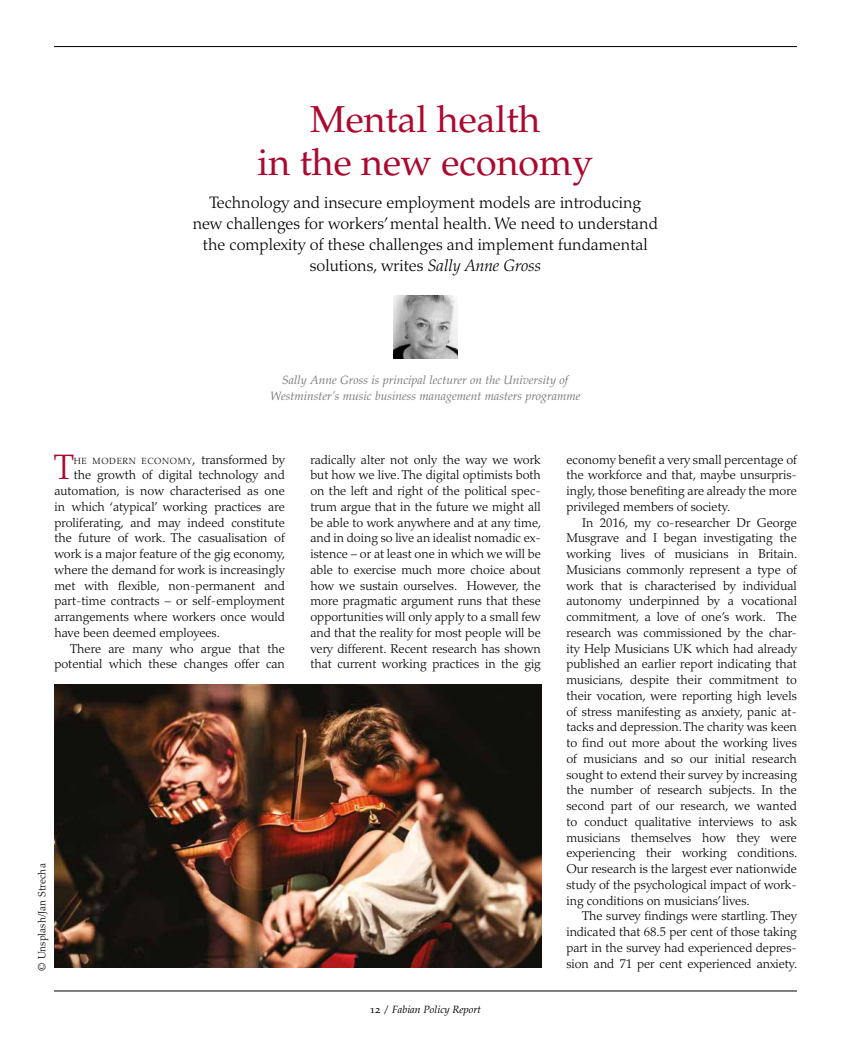
<style>
.page{position:relative;width:851px;height:1042px;background:#fff}
.page>*{position:absolute;margin:0;border:0;box-sizing:border-box;transform-origin:0 0}
.t1{font:37.5px/42px "Palatino LT Std";color:#aa0a2f;text-align:center}
.t2{font:300 35.25px "Palatino LT Std";color:#aa0a2f}
.t3{font:300 16.5px/21px "Palatino LT Std";color:#000;text-align:center}
.t4{font:300 12.75px/15.8px "Palatino LT Std";color:#000;text-align:justify}
.t5{font:italic 12px/15.8px "Palatino LT Std";color:#7c7b7b;text-align:center}
.t6{font:italic 10.5px "Palatino LT Std";color:#000}
.t7{font:300 10.5px "Palatino LT Std";color:#000}
.t8{font:300 8.85px "Palatino LT Std";letter-spacing:.07em;color:#000}
.s1{font-style:italic}
.s2{font-size:12.75px}
.s3{font-style:normal}
</style>
<div class="page">
<hr style="left:54px;top:46px;width:742px;height:1px;background:#000">
<hr style="left:54px;top:990px;width:742px;height:1px;background:#000">
<img style="left:393px;top:295px;width:64px;height:64px">
<img style="left:54px;top:684px;width:487px;height:283px">
<h1 class="t1" style="left:257px;top:99px;width:337px">Mental health<br>in the new economy</h1>
<p class="t3" style="left:193px;top:192px;width:466px">Technology and insecure employment models are introducing new challenges for workers’ mental health. We need to understand the complexity of these challenges and implement fundamental solutions, writes <span class="s1">Sally Anne Gross</span></p>
<p class="t5" style="left:270px;top:372px;width:312px">Sally Anne Gross is principal lecturer on the University of<br>Westminster’s music business management masters programme</p>
<h2 class="t2" style="left:54px;top:447px;width:21px">T</h2>
<p class="t8" style="left:74px;top:455px;width:212px">HE MODERN ECONOMY<span class="s2">,</span> <span class="s2">transformed by</span></p>
<p class="t4" style="left:54px;top:467px;width:232px;text-indent:20px">the growth of digital technology and automation, is now characterised as one in which ‘atypical’ working practices are proliferating, and may indeed constitute the future of work. The casualisation of work is a major feature of the gig economy, where the demand for work is increasingly met with flexible, non-permanent and part-time contracts – or self-employment arrangements where workers once would have been deemed employees.</p>
<p class="t4" style="left:54px;top:640px;width:232px;text-align:right">There are many who argue that the potential which these changes offer can</p>
<p class="t7" style="left:36px;top:971px;width:109px;rotate:-90deg">© Unsplash/Jan Strecha</p>
<p class="t4" style="left:310px;top:451px;width:232px">radically alter not only the way we work but how we live. The digital optimists both on the left and right of the political spec&shy;trum argue that in the future we might all be able to work anywhere and at any time, and in doing so live an idealist nomadic ex&shy;istence – or at least one in which we will be able to exercise much more choice about how we sustain ourselves. However, the more pragmatic argument runs that these opportunities will only apply to a small few and that the reality for most people will be very different. Recent research has shown that current working practices in the gig</p>
<p class="t4" style="left:566px;top:451px;width:232px">economy benefit a very small percentage of the workforce and that, maybe unsurpris&shy;ingly, those benefiting are already the more privileged members of society.</p>
<p class="t4" style="left:566px;top:514px;width:232px;text-indent:16px">In 2016, my co-researcher Dr George Musgrave and I began investigating the working lives of musicians in Britain.<br>Musicians commonly represent a type of work that is characterised by individual autonomy underpinned by a vocational commitment, a love of one’s work. The research was commissioned by the char&shy;ity Help Musicians UK which had already published an earlier report indicating that musicians, despite their commitment to their vocation, were reporting high levels of stress manifesting as anxiety, panic at&shy;tacks and depression. The charity was keen to find out more about the working lives of musicians and so our initial research sought to extend their survey by increasing the number of research subjects. In the second part of our research, we wanted to conduct qualitative interviews to ask musicians themselves how they were experiencing their working conditions.<br>Our research is the largest ever nationwide study of the psychological impact of work&shy;ing conditions on musicians’ lives.</p>
<p class="t4" style="left:566px;top:908px;width:232px;text-indent:16px">The survey findings were startling. They indicated that 68.5 per cent of those taking part in the survey had experienced depres-</p>
<p class="t6" style="left:370px;top:1004px;width:113px"><span class="s3">12 /</span> Fabian Policy Report</p>
<p class="t4" style="left:566px;top:955px;width:232px">sion and 71 per cent experienced anxiety.</p>
</div>
